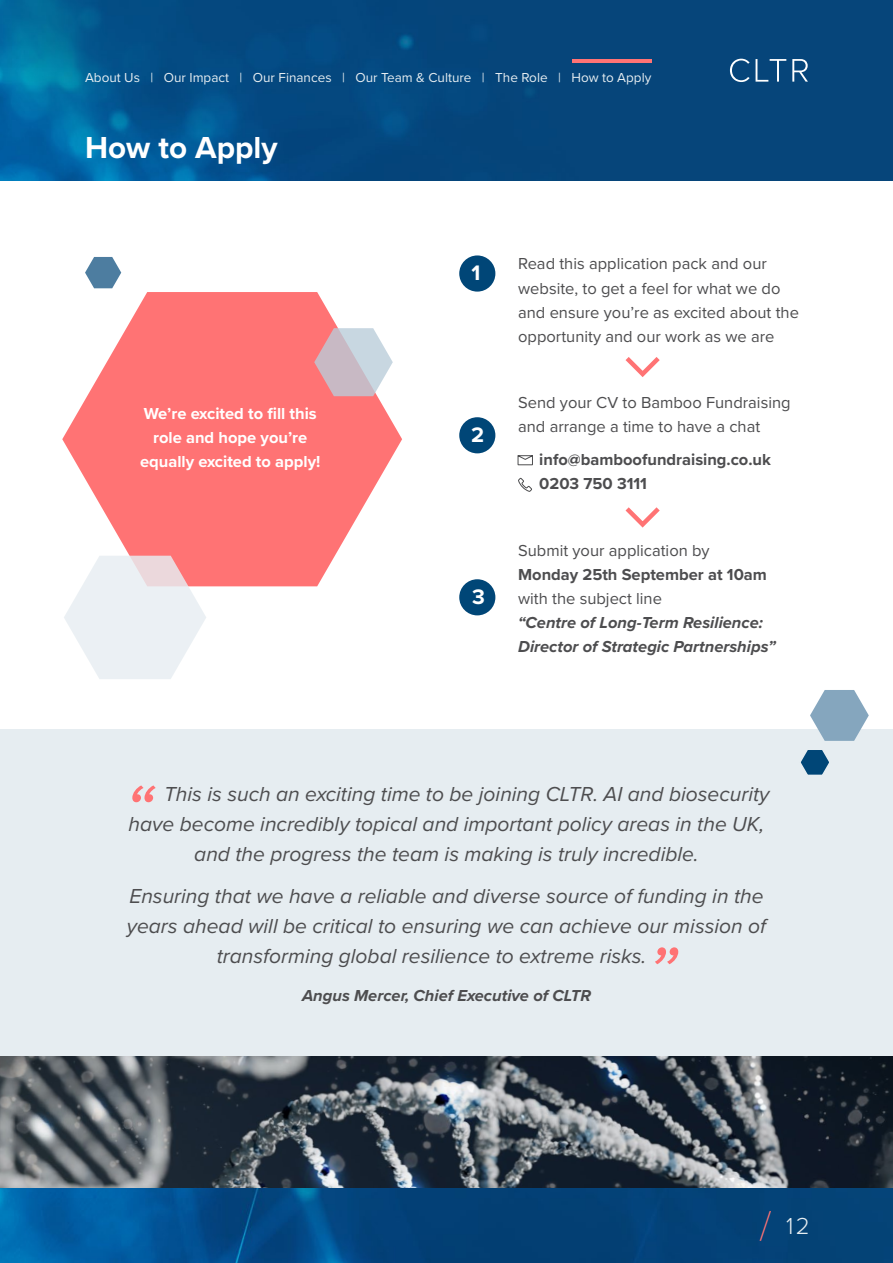
<style>
.page{position:relative;width:893px;height:1263px;background:#fff}
.page>*{position:absolute;margin:0;border:0;box-sizing:border-box;transform-origin:0 0}
.t1{font:italic 76.5px "Proxima Nova";color:#ff7374}
.t2{font:700 31.5px "Proxima Nova";color:#fff}
.t3{font:300 24px "Proxima Nova";color:#e6edf1}
.t4{font:700 21.75px "Proxima Nova";color:#fff}
.t5{font:italic 21px "Proxima Nova";color:#4d4d4f}
.t6{font:16.5px/24px "Proxima Nova";color:#4d4d4f}
.t7{font:italic 700 16.5px/24px "Proxima Nova";color:#4d4d4f}
.t8{font:700 16.5px/24px "Proxima Nova";color:#4d4d4f}
.t9{font:700 16.5px/24px "Proxima Nova";color:#fff;text-align:center}
.t10{font:13.5px "Proxima Nova";color:#e6edf1}
.s1{font-family:"Proxima Nova T";font-weight:100;font-size:42.3px;color:#ff7374}
</style>
<div class="page">
<div style="left:0;top:729px;width:893px;height:334px;background:#e6edf1"></div>
<img style="left:0;top:1057px;width:893px;height:131px">
<img style="left:0;top:0;width:893px;height:181px">
<img style="left:0;top:1188px;width:893px;height:75px">
<svg style="left:730px;top:59px;width:78px;height:23px;background:#366993"></svg>
<hr style="left:572px;top:59px;width:79px;height:4px;background:#ff7374">
<svg style="left:810px;top:690px;width:59px;height:51px"></svg>
<svg style="left:801px;top:750px;width:28px;height:25px"></svg>
<svg style="left:85px;top:257px;width:36px;height:31px"></svg>
<div style="left:459px;top:255px;width:36px;height:37px;background:#004677;border-radius:50%"></div>
<div style="left:459px;top:417px;width:36px;height:36px;background:#004677;border-radius:50%"></div>
<div style="left:459px;top:579px;width:36px;height:36px;background:#004677;border-radius:50%"></div>
<svg style="left:518px;top:477px;width:14px;height:15px"></svg>
<svg style="left:517px;top:455px;width:16px;height:10px"></svg>
<svg style="left:625px;top:507px;width:35px;height:21px"></svg>
<svg style="left:625px;top:357px;width:35px;height:20px"></svg>
<svg style="left:62px;top:292px;width:340px;height:294px;fill:#ff7374"></svg>
<svg style="left:64px;top:556px;width:142px;height:123px"></svg>
<svg style="left:314px;top:328px;width:79px;height:68px;background:#d6c2ca"></svg>
<p class="t10" style="left:85px;top:67px;width:568px">About Us | Our Impact | Our Finances | Our Team &amp; Culture | The Role | How to Apply</p>
<h2 class="t2" style="left:85px;top:124px;width:194px">How to Apply</h2>
<p class="t9" style="left:140px;top:401px;width:182px">We’re excited to fill this role and hope you’re equally excited to apply!</p>
<p class="t4" style="left:472px;top:257px;width:10px">1</p>
<p class="t4" style="left:471px;top:418px;width:15px">2</p>
<p class="t4" style="left:472px;top:580px;width:14px">3</p>
<p class="t6" style="left:518px;top:251px;width:282px">Read this application pack and our website, to get a feel for what we do and ensure you’re as excited about the opportunity and our work as we are</p>
<p class="t6" style="left:518px;top:390px;width:274px">Send your CV to Bamboo Fundraising and arrange a time to have a chat</p>
<p class="t8" style="left:539px;top:447px;width:233px">info@bamboofundraising.co.uk<br>0203 750 3111</p>
<p class="t6" style="left:518px;top:537px;width:193px">Submit your application by</p>
<p class="t8" style="left:518px;top:562px;width:250px">Monday 25th September at 10am</p>
<p class="t6" style="left:518px;top:585px;width:145px">with the subject line</p>
<p class="t7" style="left:518px;top:610px;width:259px">“Centre of Long-Term Resilience:<br>Director of Strategic Partnerships”</p>
<h1 class="t1" style="left:123px;top:755px;width:31px">“</h1>
<p class="t5" style="left:164px;top:778px;width:607px">This is such an exciting time to be joining CLTR. AI and biosecurity</p>
<p class="t5" style="left:129px;top:808px;width:637px">have become incredibly topical and important policy areas in the UK,</p>
<p class="t5" style="left:194px;top:838px;width:506px">and the progress the team is making is truly incredible.</p>
<p class="t5" style="left:129px;top:880px;width:636px">Ensuring that we have a reliable and diverse source of funding in the</p>
<p class="t5" style="left:127px;top:910px;width:641px">years ahead will be critical to ensuring we can achieve our mission of</p>
<p class="t5" style="left:217px;top:940px;width:431px">transforming global resilience to extreme risks.</p>
<p class="t7" style="left:302px;top:983px;width:290px">Angus Mercer, Chief Executive of CLTR</p>
<h1 class="t1" style="left:646px;top:916px;width:31px">”</h1>
<p class="t3" style="left:760px;top:1208px;width:52px"><span class="s1">/</span> 12</p>
</div>
